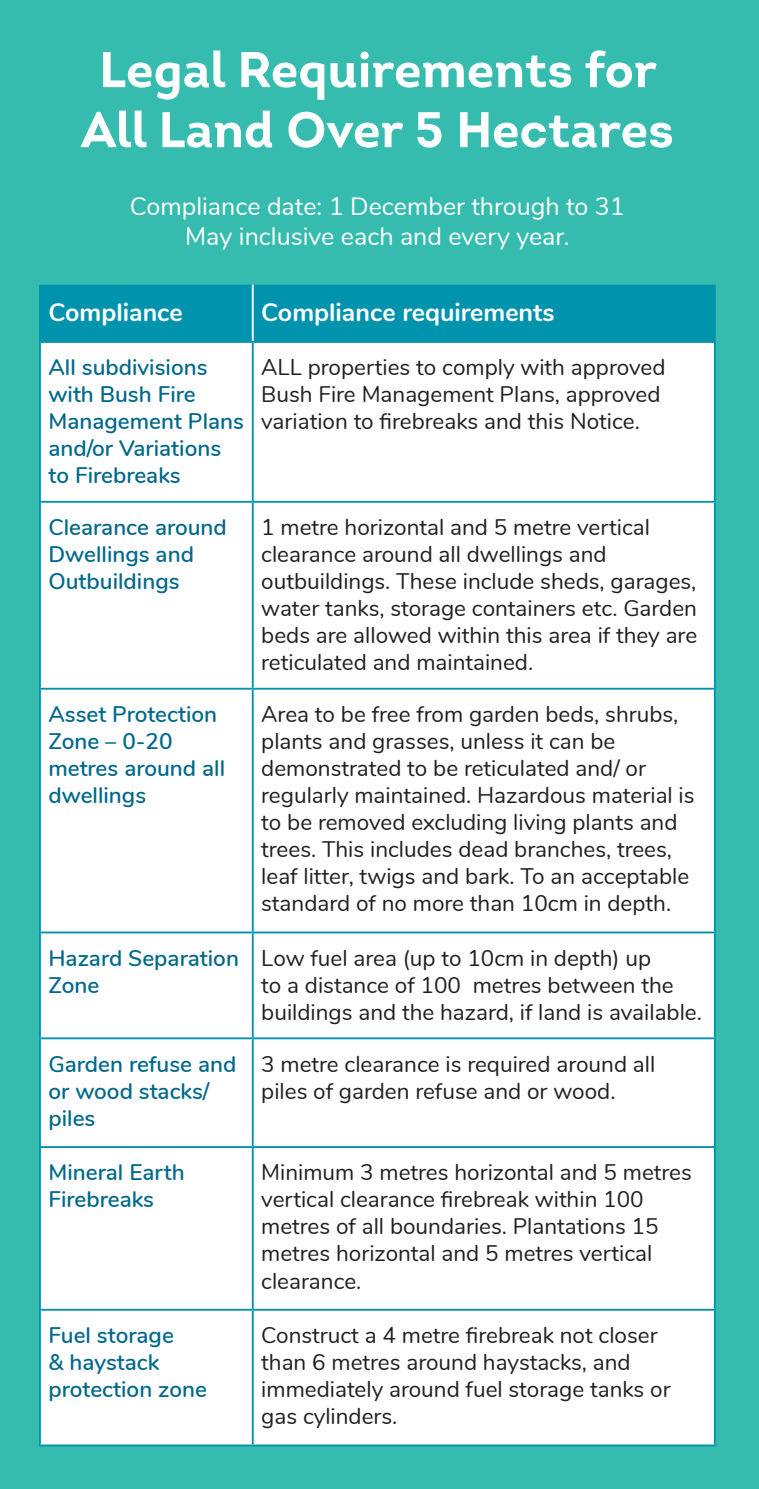
<style>
.page{position:relative;width:759px;height:1489px;background:#fff}
.page>*{position:absolute;margin:0;border:0;box-sizing:border-box;transform-origin:0 0}
.t1{font:700 50px "Intro";color:#fff}
.t2{font:25px/30px "Nunito";color:#fff;text-align:center}
.t3{font:700 25px "Nunito";color:#fff}
.t4{font:22.5px/27px "Nunito";color:#231f20}
.t5{font:600 22.5px/27px "Nunito";color:#02688b}
</style>
<div class="page">
<div style="left:0;top:0;width:758px;height:1488px;background:#35bcae"></div>
<div style="left:41px;top:285px;width:672px;height:56px;background:#0093ae"></div>
<div style="left:41px;top:343px;width:672px;height:1101px;background:#fff"></div>
<hr style="left:39px;top:285px;width:2px;height:56px;background:#0093ae">
<hr style="left:713px;top:285px;width:2px;height:56px;background:#0093ae">
<hr style="left:252px;top:285px;width:1px;height:56px;background:#fff">
<hr style="left:39px;top:341px;width:214px;height:2px;background:#0093ae">
<hr style="left:39px;top:343px;width:2px;height:158px;background:#0093ae">
<hr style="left:253px;top:341px;width:462px;height:2px;background:#0093ae">
<hr style="left:252px;top:343px;width:1px;height:158px;background:#0093ae">
<hr style="left:713px;top:343px;width:2px;height:158px;background:#0093ae">
<hr style="left:39px;top:501px;width:214px;height:1px;background:#0093ae">
<hr style="left:39px;top:502px;width:2px;height:185px;background:#0093ae">
<hr style="left:253px;top:501px;width:462px;height:1px;background:#0093ae">
<hr style="left:252px;top:502px;width:1px;height:185px;background:#0093ae">
<hr style="left:713px;top:502px;width:2px;height:185px;background:#0093ae">
<hr style="left:39px;top:687px;width:214px;height:2px;background:#0093ae">
<hr style="left:39px;top:689px;width:2px;height:242px;background:#0093ae">
<hr style="left:253px;top:687px;width:462px;height:2px;background:#0093ae">
<hr style="left:252px;top:689px;width:1px;height:242px;background:#0093ae">
<hr style="left:713px;top:689px;width:2px;height:242px;background:#0093ae">
<hr style="left:39px;top:931px;width:214px;height:2px;background:#0093ae">
<hr style="left:39px;top:933px;width:2px;height:104px;background:#0093ae">
<hr style="left:253px;top:931px;width:462px;height:2px;background:#0093ae">
<hr style="left:252px;top:933px;width:1px;height:104px;background:#0093ae">
<hr style="left:713px;top:933px;width:2px;height:104px;background:#0093ae">
<hr style="left:39px;top:1037px;width:214px;height:2px;background:#0093ae">
<hr style="left:39px;top:1039px;width:2px;height:106px;background:#0093ae">
<hr style="left:253px;top:1037px;width:462px;height:2px;background:#0093ae">
<hr style="left:252px;top:1039px;width:1px;height:106px;background:#0093ae">
<hr style="left:713px;top:1039px;width:2px;height:106px;background:#0093ae">
<hr style="left:39px;top:1145px;width:214px;height:2px;background:#0093ae">
<hr style="left:39px;top:1147px;width:2px;height:161px;background:#0093ae">
<hr style="left:253px;top:1145px;width:462px;height:2px;background:#0093ae">
<hr style="left:252px;top:1147px;width:1px;height:161px;background:#0093ae">
<hr style="left:713px;top:1147px;width:2px;height:161px;background:#0093ae">
<hr style="left:39px;top:1308px;width:214px;height:2px;background:#0093ae">
<hr style="left:39px;top:1310px;width:2px;height:134px;background:#0093ae">
<hr style="left:253px;top:1308px;width:462px;height:2px;background:#0093ae">
<hr style="left:252px;top:1310px;width:1px;height:134px;background:#0093ae">
<hr style="left:713px;top:1310px;width:2px;height:134px;background:#0093ae">
<hr style="left:39px;top:1444px;width:214px;height:2px;background:#0093ae">
<hr style="left:253px;top:1444px;width:462px;height:2px;background:#0093ae">
<p class="t1" style="left:99px;top:38px;width:559px">Legal Requirements for</p>
<p class="t1" style="left:81px;top:98px;width:594px">All Land Over 5 Hectares</p>
<p class="t2" style="left:130px;top:190px;width:496px">Compliance date: 1 December through to 31<br>May inclusive each and every year.</p>
<p class="t3" style="left:48px;top:293px;width:136px">Compliance</p>
<p class="t3" style="left:261px;top:293px;width:295px">Compliance requirements</p>
<p class="t5" style="left:48px;top:353px;width:197px">All subdivisions with Bush Fire<br>Management Plans and/or Variations to Firebreaks</p>
<p class="t4" style="left:261px;top:353px;width:405px">ALL properties to comply with approved<br>Bush Fire Management Plans, approved variation to firebreaks and this Notice.</p>
<p class="t5" style="left:48px;top:512px;width:180px">Clearance around<br>Dwellings and<br>Outbuildings</p>
<p class="t4" style="left:261px;top:512px;width:437px">1 metre horizontal and 5 metre vertical clearance around all dwellings and outbuildings. These include sheds, garages, water tanks, storage containers etc. Garden beds are allowed within this area if they are reticulated and maintained.</p>
<p class="t5" style="left:48px;top:699px;width:178px">Asset Protection<br>Zone – 0-20 metres around all dwellings</p>
<p class="t4" style="left:261px;top:699px;width:435px">Area to be free from garden beds, shrubs, plants and grasses, unless it can be demonstrated to be reticulated and/ or regularly maintained. Hazardous material is to be removed excluding living plants and trees. This includes dead branches, trees, leaf litter, twigs and bark. To an acceptable standard of no more than 10cm in depth.</p>
<p class="t5" style="left:48px;top:943px;width:192px">Hazard Separation<br>Zone</p>
<p class="t4" style="left:261px;top:943px;width:442px">Low fuel area (up to 10cm in depth) up<br>to a distance of 100 metres between the buildings and the hazard, if land is available.</p>
<p class="t5" style="left:48px;top:1049px;width:189px">Garden refuse and or wood stacks/ piles</p>
<p class="t4" style="left:261px;top:1049px;width:395px">3 metre clearance is required around all piles of garden refuse and or wood.</p>
<p class="t5" style="left:48px;top:1157px;width:138px">Mineral Earth<br>Firebreaks</p>
<p class="t4" style="left:261px;top:1157px;width:432px">Minimum 3 metres horizontal and 5 metres vertical clearance firebreak within 100 metres of all boundaries. Plantations 15 metres horizontal and 5 metres vertical clearance.</p>
<p class="t5" style="left:48px;top:1320px;width:160px">Fuel storage<br>&amp; haystack protection zone</p>
<p class="t4" style="left:261px;top:1320px;width:410px">Construct a 4 metre firebreak not closer than 6 metres around haystacks, and immediately around fuel storage tanks or gas cylinders.</p>
</div>
